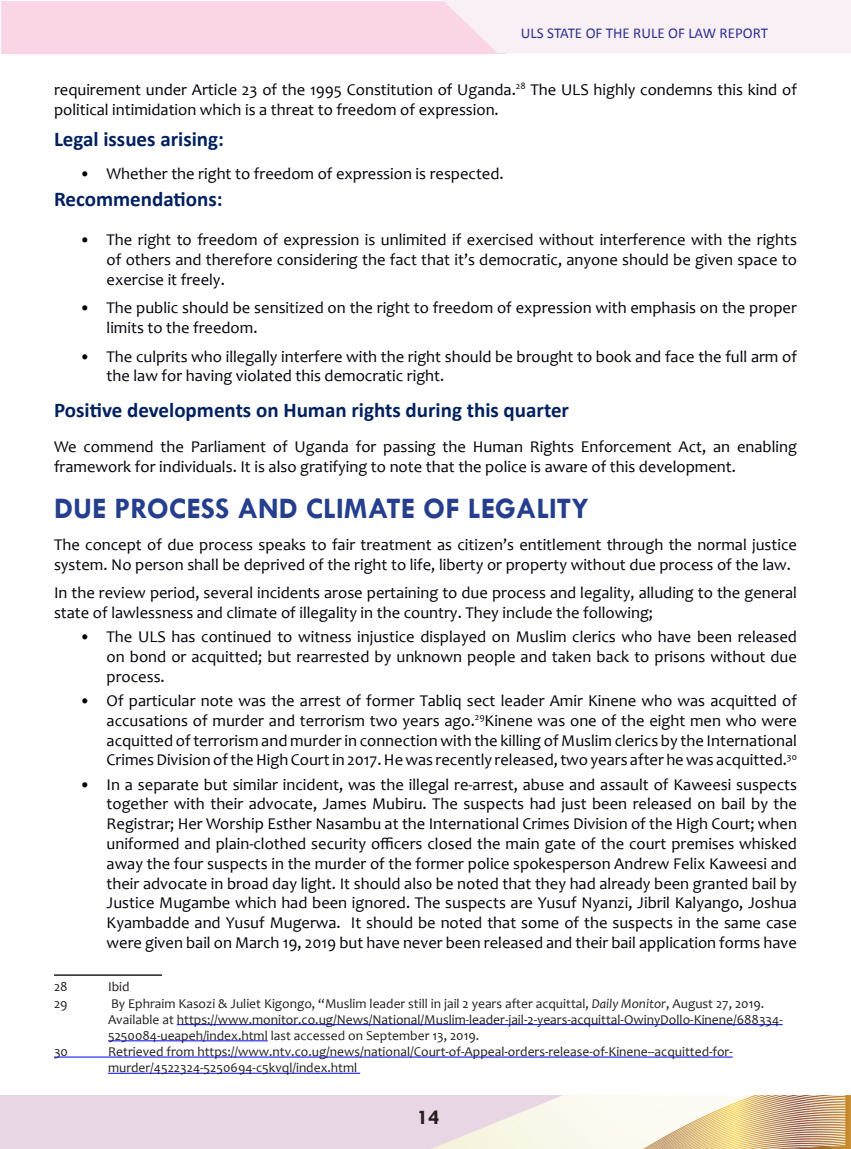
<style>
.page{position:relative;width:851px;height:1149px;background:#fff}
.page>*{position:absolute;margin:0;border:0;box-sizing:border-box;transform-origin:0 0}
.Heading{font:700 30px "Tw Cen";color:#253f8e}
.subhead1a{font:700 21px "Calibri";color:#002060}
.t1{font:700 21px "Tw Cen";color:#231f20}
.Body_Text{font:16.5px/19.8px "Candara";color:#00000a}
.t2{font:15px "Calibri";color:#2e3192}
.t3{font:13.5px/16.2px "Candara";color:#231f20}
.s1{font-style:italic}
</style>
<div class="page">
<img style="left:563px;top:1095px;width:287px;height:52px">
<svg style="left:0;top:1095px;width:563px;height:53px;background:#ead9e4"></svg>
<div style="left:1px;top:1px;width:504px;height:52px;background:#fad5e5"></div>
<div style="left:443px;top:0;width:407px;height:53px;background:#f9f0f6"></div>
<hr style="left:54px;top:974px;width:108px;height:1px;background:#231f20">
<hr style="left:177px;top:1024px;width:605px;height:1px;background:#00f">
<hr style="left:108px;top:1040px;width:160px;height:1px;background:#00f">
<hr style="left:54px;top:1056px;width:678px;height:1px;background:#00f">
<hr style="left:108px;top:1072px;width:252px;height:1px;background:#00f">
<p class="t2" style="left:521px;top:23px;width:248px">ULS STATE OF THE RULE OF LAW REPORT</p>
<p class="Body_Text" style="left:54px;top:79px;width:744px">requirement under Article 23 of the 1995 Constitution of Uganda.<sup>28</sup> The ULS highly condemns this kind of political intimidation which is a threat to freedom of expression.</p>
<p class="subhead1a" style="left:54px;top:126px;width:171px">Legal issues arising:</p>
<p class="Body_Text" style="left:80px;top:163px;width:425px">• Whether the right to freedom of expression is respected.</p>
<p class="subhead1a" style="left:54px;top:186px;width:170px">Recommendations:</p>
<p class="Body_Text" style="left:106px;top:230px;width:691px;text-align:justify;text-indent:-27px">• The right to freedom of expression is unlimited if exercised without interference with the rights of others and therefore considering the fact that it’s democratic, anyone should be given space to exercise it freely.</p>
<p class="Body_Text" style="left:106px;top:298px;width:691px;text-indent:-27px">• The public should be sensitized on the right to freedom of expression with emphasis on the proper limits to the freedom.</p>
<p class="Body_Text" style="left:106px;top:346px;width:691px;text-indent:-27px">• The culprits who illegally interfere with the right should be brought to book and face the full arm of the law for having violated this democratic right.</p>
<p class="subhead1a" style="left:54px;top:397px;width:516px">Positive developments on Human rights during this quarter</p>
<p class="Body_Text" style="left:54px;top:436px;width:744px">We commend the Parliament of Uganda for passing the Human Rights Enforcement Act, an enabling framework for individuals. It is also gratifying to note that the police is aware of this development.</p>
<p class="Heading" style="left:54px;top:490px;width:536px">DUE PROCESS AND CLIMATE OF LEGALITY</p>
<p class="Body_Text" style="left:54px;top:534px;width:744px">The concept of due process speaks to fair treatment as citizen’s entitlement through the normal justice system. No person shall be deprived of the right to life, liberty or property without due process of the law.</p>
<p class="Body_Text" style="left:54px;top:583px;width:744px">In the review period, several incidents arose pertaining to due process and legality, alluding to the general state of lawlessness and climate of illegality in the country. They include the following;</p>
<p class="Body_Text" style="left:106px;top:626px;width:691px;text-align:justify;text-indent:-27px">• The ULS has continued to witness injustice displayed on Muslim clerics who have been released on bond or acquitted; but rearrested by unknown people and taken back to prisons without due process.</p>
<p class="Body_Text" style="left:106px;top:690px;width:691px;text-align:justify;text-indent:-27px">• Of particular note was the arrest of former Tabliq sect leader Amir Kinene who was acquitted of accusations of murder and terrorism two years ago.<sup>29</sup>Kinene was one of the eight men who were acquitted of terrorism and murder in connection with the killing of Muslim clerics by the International Crimes Division of the High Court in 2017. He was recently released, two years after he was acquitted.<sup>30</sup></p>
<p class="Body_Text" style="left:106px;top:773px;width:691px;text-align:justify;text-indent:-27px">• In a separate but similar incident, was the illegal re-arrest, abuse and assault of Kaweesi suspects together with their advocate, James Mubiru. The suspects had just been released on bail by the Registrar; Her Worship Esther Nasambu at the International Crimes Division of the High Court; when uniformed and plain-clothed security officers closed the main gate of the court premises whisked away the four suspects in the murder of the former police spokesperson Andrew Felix Kaweesi and their advocate in broad day light. It should also be noted that they had already been granted bail by Justice Mugambe which had been ignored. The suspects are Yusuf Nyanzi, Jibril Kalyango, Joshua Kyambadde and Yusuf Mugerwa. It should be noted that some of the suspects in the same case were given bail on March 19, 2019 but have never been released and their bail application forms have</p>
<p class="t3" style="left:54px;top:978px;width:15px">28</p>
<p class="t3" style="left:108px;top:978px;width:23px">Ibid</p>
<p class="t3" style="left:54px;top:994px;width:15px">29</p>
<p class="t3" style="left:108px;top:994px;width:676px">By Ephraim Kasozi &amp; Juliet Kigongo, “Muslim leader still in jail 2 years after acquittal, <span class="s1">Daily Monitor</span>, August 27, 2019.<br>Available at https://www.monitor.co.ug/News/National/Muslim-leader-jail-2-years-acquittal-OwinyDollo-Kinene/688334-<br>5250084-ueapeh/index.html last accessed on September 13, 2019.</p>
<p class="t3" style="left:54px;top:1043px;width:15px">30</p>
<p class="t3" style="left:108px;top:1043px;width:626px">Retrieved from https://www.ntv.co.ug/news/national/Court-of-Appeal-orders-release-of-Kinene--acquitted-for&shy;murder/4522324-5250694-c5kvql/index.html</p>
<p class="t1" style="left:417px;top:1104px;width:24px">14</p>
</div>
